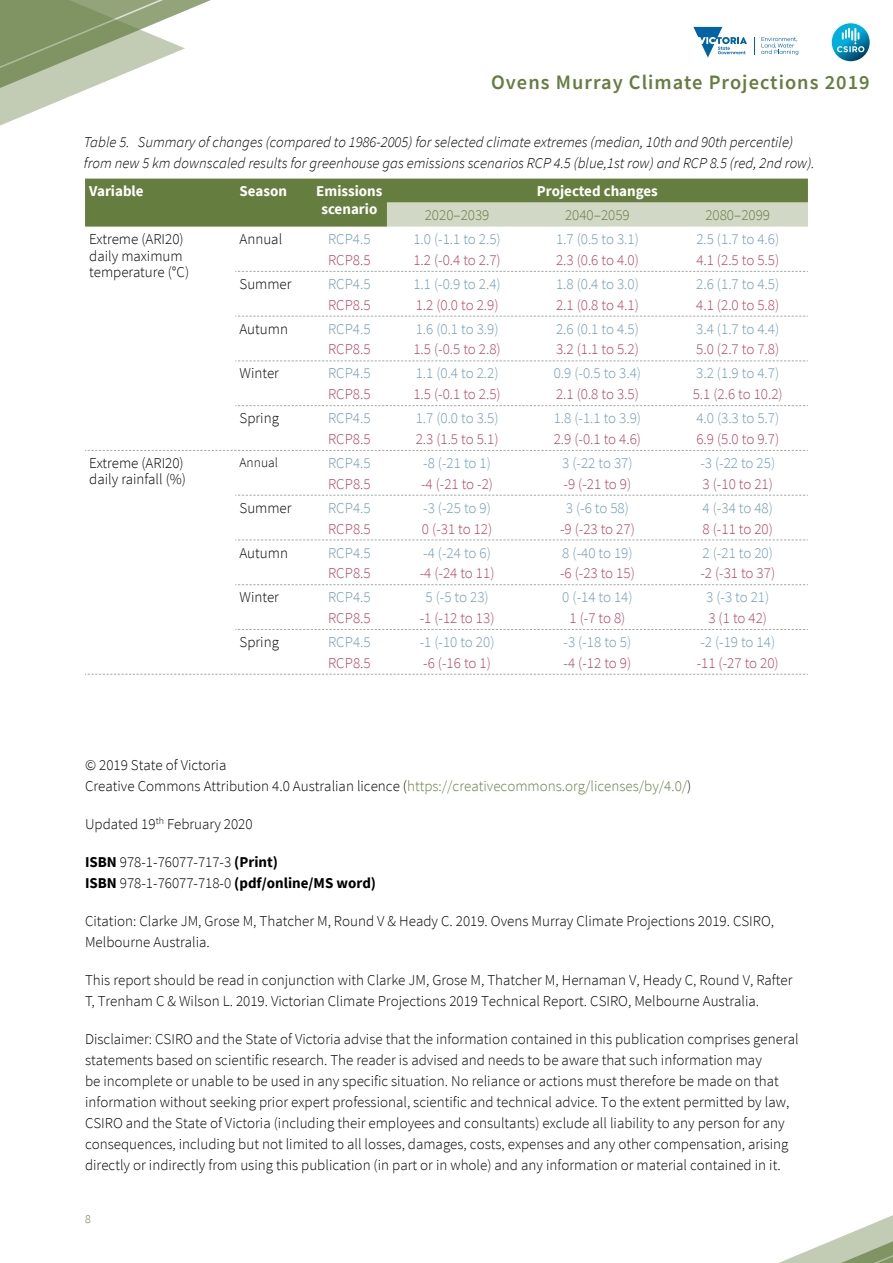
<style>
.page{position:relative;width:893px;height:1263px;background:#fff}
.page>*{position:absolute;margin:0;border:0;box-sizing:border-box;transform-origin:0 0}
.t1{font:600 20.4px "Source Sans Pro";letter-spacing:.05em;color:#657d41}
.t2{font:300 15px/21px "Source Sans Pro";color:#000}
.t3{font:300 15px "Source Sans Pro";color:#b3405c}
.t4{font:300 15px "Source Sans Pro";color:#6b99b5}
.t5{font:italic 300 15px/21px "Source Sans Pro";color:#000}
.t6{font:700 15px/21px "Source Sans Pro";color:#000}
.t7{font:700 15px/18px "Source Sans Pro";color:#fff;text-align:center}
.t8{font:300 15px "Source Sans Pro";color:#667d40}
.t9{font:300 13.5px "Source Sans Pro";color:#000}
.t10{font:300 12px "Source Sans Pro";color:#667d40}
.s1{font-style:inherit}
.s2{color:#667d40}
.s3{font-weight:300}
</style>
<div class="page">
<svg style="left:0;top:0;width:211px;height:126px"></svg>
<svg style="left:779px;top:1215px;width:114px;height:48px"></svg>
<svg style="left:693px;top:27px;width:54px;height:31px"></svg>
<svg style="left:754px;top:37px;width:1px;height:17px"></svg>
<svg style="left:761px;top:37px;width:37px;height:18px"></svg>
<svg style="left:832px;top:23px;width:38px;height:38px"></svg>
<svg style="left:837px;top:28px;width:27px;height:24px"></svg>
<svg style="left:85px;top:179px;width:723px;height:48px;background:#869869"></svg>
<svg style="left:235px;top:271px;width:573px;height:1px"></svg>
<svg style="left:235px;top:316px;width:573px;height:1px"></svg>
<svg style="left:235px;top:360px;width:573px;height:1px"></svg>
<svg style="left:235px;top:405px;width:573px;height:1px"></svg>
<svg style="left:85px;top:450px;width:723px;height:1px"></svg>
<svg style="left:235px;top:495px;width:573px;height:1px"></svg>
<svg style="left:235px;top:540px;width:573px;height:1px"></svg>
<svg style="left:235px;top:584px;width:573px;height:1px"></svg>
<svg style="left:235px;top:629px;width:573px;height:1px"></svg>
<svg style="left:85px;top:674px;width:723px;height:1px"></svg>
<h1 class="t1" style="left:491px;top:69px;width:380px">Ovens Murray Climate Projections 2019</h1>
<p class="t5" style="left:84px;top:132px;width:732px">Table 5. Summary of changes <span class="s1">(compared to 1986-2005)</span> for selected climate extremes (median, 10th and 90th percentile) from new 5 km downscaled results for greenhouse gas emissions scenarios RCP 4.5 (blue,1st row) and RCP 8.5 (red, 2nd row).</p>
<p class="t7" style="left:89px;top:182px;width:56px">Variable</p>
<p class="t7" style="left:240px;top:182px;width:49px">Season</p>
<p class="t7" style="left:316px;top:182px;width:68px">Emissions scenario</p>
<p class="t7" style="left:537px;top:182px;width:122px">Projected changes</p>
<p class="t8" style="left:425px;top:206px;width:66px">2020–2039</p>
<p class="t8" style="left:565px;top:206px;width:66px">2040–2059</p>
<p class="t8" style="left:705px;top:206px;width:66px">2080–2099</p>
<p class="t2" style="left:89px;top:231px;width:101px;line-height:16.5px">Extreme (ARI20) daily maximum temperature (°C)</p>
<p class="t2" style="left:240px;top:229px;width:44px">Annual</p>
<p class="t4" style="left:328px;top:230px;width:44px">RCP4.5</p>
<p class="t3" style="left:328px;top:251px;width:44px">RCP8.5</p>
<p class="t2" style="left:240px;top:273px;width:54px">Summer</p>
<p class="t4" style="left:328px;top:275px;width:44px">RCP4.5</p>
<p class="t3" style="left:328px;top:296px;width:44px">RCP8.5</p>
<p class="t4" style="left:413px;top:230px;width:89px">1.0 (-1.1 to 2.5)</p>
<p class="t3" style="left:413px;top:251px;width:89px">1.2 (-0.4 to 2.7)</p>
<p class="t4" style="left:413px;top:275px;width:89px">1.1 (-0.9 to 2.4)</p>
<p class="t3" style="left:416px;top:296px;width:84px">1.2 (0.0 to 2.9)</p>
<p class="t4" style="left:556px;top:230px;width:84px">1.7 (0.5 to 3.1)</p>
<p class="t3" style="left:556px;top:251px;width:84px">2.3 (0.6 to 4.0)</p>
<p class="t4" style="left:556px;top:275px;width:84px">1.8 (0.4 to 3.0)</p>
<p class="t3" style="left:556px;top:296px;width:84px">2.1 (0.8 to 4.1)</p>
<p class="t4" style="left:696px;top:230px;width:84px">2.5 (1.7 to 4.6)</p>
<p class="t3" style="left:696px;top:251px;width:84px">4.1 (2.5 to 5.5)</p>
<p class="t4" style="left:696px;top:275px;width:84px">2.6 (1.7 to 4.5)</p>
<p class="t3" style="left:696px;top:296px;width:84px">4.1 (2.0 to 5.8)</p>
<p class="t2" style="left:240px;top:318px;width:50px">Autumn</p>
<p class="t4" style="left:328px;top:320px;width:44px">RCP4.5</p>
<p class="t3" style="left:328px;top:340px;width:44px">RCP8.5</p>
<p class="t4" style="left:416px;top:320px;width:84px">1.6 (0.1 to 3.9)</p>
<p class="t3" style="left:413px;top:340px;width:89px">1.5 (-0.5 to 2.8)</p>
<p class="t4" style="left:556px;top:320px;width:84px">2.6 (0.1 to 4.5)</p>
<p class="t3" style="left:556px;top:340px;width:84px">3.2 (1.1 to 5.2)</p>
<p class="t4" style="left:696px;top:320px;width:84px">3.4 (1.7 to 4.4)</p>
<p class="t3" style="left:696px;top:340px;width:84px">5.0 (2.7 to 7.8)</p>
<p class="t2" style="left:240px;top:363px;width:41px">Winter</p>
<p class="t4" style="left:328px;top:364px;width:44px">RCP4.5</p>
<p class="t3" style="left:328px;top:385px;width:44px">RCP8.5</p>
<p class="t4" style="left:416px;top:364px;width:84px">1.1 (0.4 to 2.2)</p>
<p class="t3" style="left:413px;top:385px;width:89px">1.5 (-0.1 to 2.5)</p>
<p class="t4" style="left:554px;top:364px;width:89px">0.9 (-0.5 to 3.4)</p>
<p class="t3" style="left:556px;top:385px;width:84px">2.1 (0.8 to 3.5)</p>
<p class="t4" style="left:696px;top:364px;width:84px">3.2 (1.9 to 4.7)</p>
<p class="t3" style="left:693px;top:385px;width:92px">5.1 (2.6 to 10.2)</p>
<p class="t2" style="left:240px;top:408px;width:41px">Spring</p>
<p class="t4" style="left:328px;top:409px;width:44px">RCP4.5</p>
<p class="t3" style="left:328px;top:430px;width:44px">RCP8.5</p>
<p class="t4" style="left:416px;top:409px;width:84px">1.7 (0.0 to 3.5)</p>
<p class="t3" style="left:416px;top:430px;width:84px">2.3 (1.5 to 5.1)</p>
<p class="t4" style="left:554px;top:409px;width:89px">1.8 (-1.1 to 3.9)</p>
<p class="t3" style="left:554px;top:430px;width:89px">2.9 (-0.1 to 4.6)</p>
<p class="t4" style="left:696px;top:409px;width:84px">4.0 (3.3 to 5.7)</p>
<p class="t3" style="left:696px;top:430px;width:84px">6.9 (5.0 to 9.7)</p>
<p class="t2" style="left:89px;top:455px;width:98px;line-height:16.5px">Extreme (ARI20) daily rainfall (%)</p>
<p class="t9" style="left:240px;top:454px;width:40px">Annual</p>
<p class="t4" style="left:328px;top:454px;width:44px">RCP4.5</p>
<p class="t3" style="left:328px;top:475px;width:44px">RCP8.5</p>
<p class="t4" style="left:423px;top:454px;width:69px">-8 (-21 to 1)</p>
<p class="t3" style="left:421px;top:475px;width:74px">-4 (-21 to -2)</p>
<p class="t4" style="left:562px;top:454px;width:72px">3 (-22 to 37)</p>
<p class="t3" style="left:564px;top:475px;width:69px">-9 (-21 to 9)</p>
<p class="t4" style="left:700px;top:454px;width:76px">-3 (-22 to 25)</p>
<p class="t3" style="left:703px;top:475px;width:72px">3 (-10 to 21)</p>
<p class="t2" style="left:240px;top:497px;width:54px">Summer</p>
<p class="t4" style="left:328px;top:499px;width:44px">RCP4.5</p>
<p class="t3" style="left:328px;top:519px;width:44px">RCP8.5</p>
<p class="t4" style="left:423px;top:499px;width:69px">-3 (-25 to 9)</p>
<p class="t3" style="left:422px;top:519px;width:72px">0 (-31 to 12)</p>
<p class="t4" style="left:566px;top:499px;width:65px">3 (-6 to 58)</p>
<p class="t3" style="left:560px;top:519px;width:76px">-9 (-23 to 27)</p>
<p class="t4" style="left:703px;top:499px;width:72px">4 (-34 to 48)</p>
<p class="t3" style="left:703px;top:519px;width:72px">8 (-11 to 20)</p>
<p class="t2" style="left:240px;top:542px;width:50px">Autumn</p>
<p class="t4" style="left:328px;top:543px;width:44px">RCP4.5</p>
<p class="t3" style="left:328px;top:564px;width:44px">RCP8.5</p>
<p class="t4" style="left:423px;top:543px;width:69px">-4 (-24 to 6)</p>
<p class="t3" style="left:420px;top:564px;width:76px">-4 (-24 to 11)</p>
<p class="t4" style="left:562px;top:543px;width:72px">8 (-40 to 19)</p>
<p class="t3" style="left:560px;top:564px;width:76px">-6 (-23 to 15)</p>
<p class="t4" style="left:703px;top:543px;width:72px">2 (-21 to 20)</p>
<p class="t3" style="left:700px;top:564px;width:76px">-2 (-31 to 37)</p>
<p class="t2" style="left:240px;top:587px;width:41px">Winter</p>
<p class="t4" style="left:328px;top:588px;width:44px">RCP4.5</p>
<p class="t3" style="left:328px;top:609px;width:44px">RCP8.5</p>
<p class="t4" style="left:426px;top:588px;width:65px">5 (-5 to 23)</p>
<p class="t3" style="left:420px;top:609px;width:76px">-1 (-12 to 13)</p>
<p class="t4" style="left:562px;top:588px;width:72px">0 (-14 to 14)</p>
<p class="t3" style="left:569px;top:609px;width:57px">1 (-7 to 8)</p>
<p class="t4" style="left:706px;top:588px;width:65px">3 (-3 to 21)</p>
<p class="t3" style="left:708px;top:609px;width:60px">3 (1 to 42)</p>
<p class="t2" style="left:240px;top:632px;width:41px">Spring</p>
<p class="t4" style="left:328px;top:633px;width:44px">RCP4.5</p>
<p class="t3" style="left:328px;top:654px;width:44px">RCP8.5</p>
<p class="t4" style="left:420px;top:633px;width:76px">-1 (-10 to 20)</p>
<p class="t3" style="left:423px;top:654px;width:69px">-6 (-16 to 1)</p>
<p class="t4" style="left:564px;top:633px;width:69px">-3 (-18 to 5)</p>
<p class="t3" style="left:564px;top:654px;width:69px">-4 (-12 to 9)</p>
<p class="t4" style="left:700px;top:633px;width:76px">-2 (-19 to 14)</p>
<p class="t3" style="left:697px;top:654px;width:83px">-11 (-27 to 20)</p>
<p class="t2" style="left:85px;top:754px;width:608px">© 2019 State of Victoria<br>Creative Commons Attribution 4.0 Australian licence (<span class="s2">https://creativecommons.org/licenses/by/4.0/</span>)</p>
<p class="t2" style="left:85px;top:813px;width:169px">Updated 19<sup>th</sup> February 2020</p>
<p class="t6" style="left:85px;top:851px;width:293px">ISBN <span class="s3">978-1-76077-717-3</span> (Print)<br>ISBN <span class="s3">978-1-76077-718-0</span> (pdf/online/MS word)</p>
<p class="t2" style="left:85px;top:910px;width:691px">Citation: Clarke JM, Grose M, Thatcher M, Round V &amp; Heady C. 2019. Ovens Murray Climate Projections 2019. CSIRO,<br>Melbourne Australia.</p>
<p class="t2" style="left:85px;top:969px;width:709px">This report should be read in conjunction with Clarke JM, Grose M, Thatcher M, Hernaman V, Heady C, Round V, Rafter<br>T, Trenham C &amp; Wilson L. 2019. Victorian Climate Projections 2019 Technical Report. CSIRO, Melbourne Australia.</p>
<p class="t2" style="left:85px;top:1028px;width:715px">Disclaimer: CSIRO and the State of Victoria advise that the information contained in this publication comprises general statements based on scientific research. The reader is advised and needs to be aware that such information may<br>be incomplete or unable to be used in any specific situation. No reliance or actions must therefore be made on that information without seeking prior expert professional, scientific and technical advice. To the extent permitted by law, CSIRO and the State of Victoria (including their employees and consultants) exclude all liability to any person for any consequences, including but not limited to all losses, damages, costs, expenses and any other compensation, arising directly or indirectly from using this publication (in part or in whole) and any information or material contained in it.</p>
<p class="t10" style="left:85px;top:1212px;width:7px">8</p>
</div>
